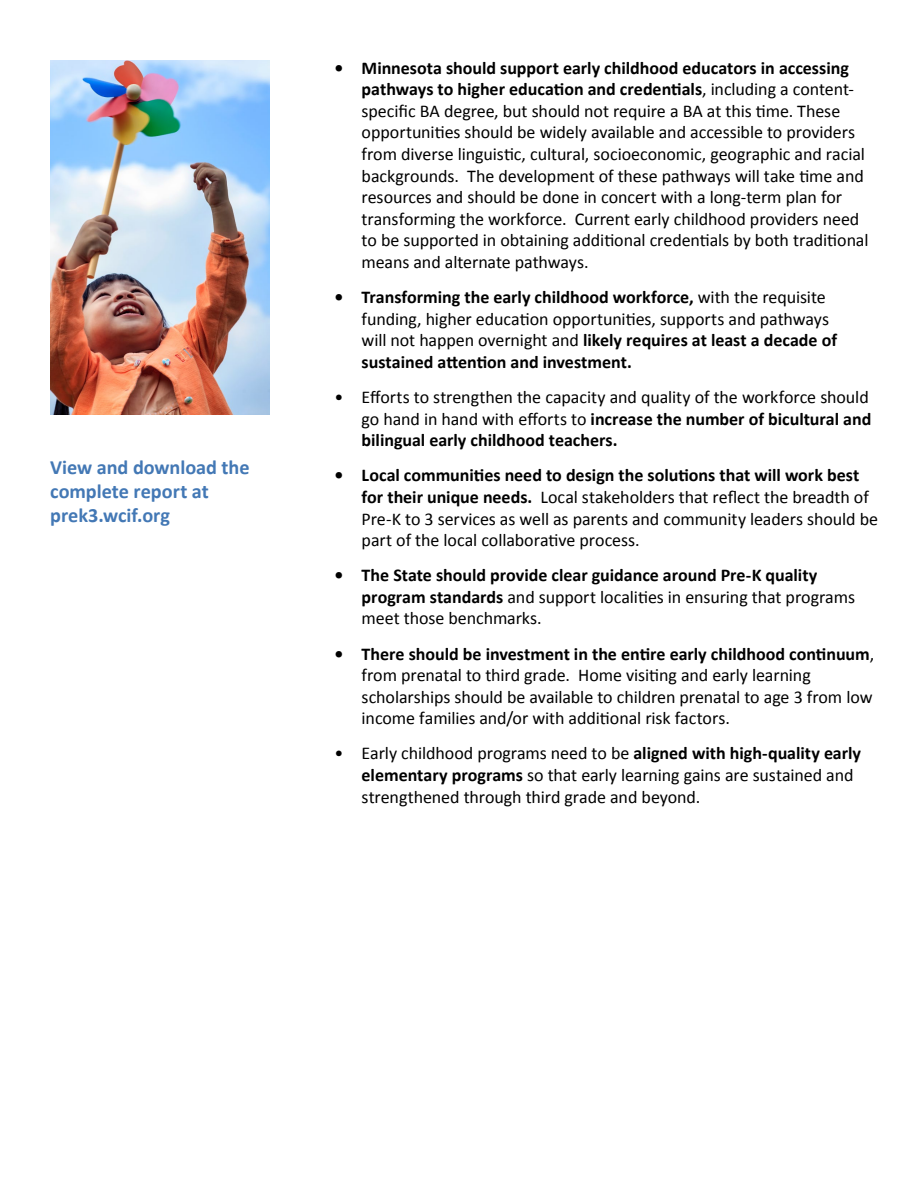
<style>
.page{position:relative;width:918px;height:1188px;background:#fff}
.page>*{position:absolute;margin:0;border:0;box-sizing:border-box;transform-origin:0 0}
.Sidebar_copy{font:700 20.25px/24.3px "Calibri";color:#4378b5}
.t1{font:18px/21.6px "Calibri";letter-spacing:-.005em;color:#000}
.t2{font:700 18px/21.6px "Calibri";color:#000}
.s1{font-weight:700}
.s2{font-weight:400}
</style>
<div class="page">
<img style="left:50px;top:60px;width:220px;height:354px">
<p class="Sidebar_copy" style="left:50px;top:454px;width:201px">View and download the complete report at prek3.wcif.org</p>
<p class="t1" style="left:362px;top:56px;width:508px;text-indent:-27px"><span class="s1">• Minnesota should support early childhood educators in accessing pathways to higher education and credentials</span>, including a content&shy;specific BA degree, but should not require a BA at this time. These opportunities should be widely available and accessible to providers from diverse linguistic, cultural, socioeconomic, geographic and racial backgrounds. The development of these pathways will take time and resources and should be done in concert with a long-term plan for transforming the workforce. Current early childhood providers need to be supported in obtaining additional credentials by both traditional means and alternate pathways.</p>
<p class="t2" style="left:362px;top:286px;width:477px;text-indent:-27px">• Transforming the early childhood workforce, <span class="s2">with the requisite funding, higher education opportunities, supports and pathways will not happen overnight and</span> likely requires at least a decade of sustained attention and investment.</p>
<p class="t1" style="left:362px;top:386px;width:511px;text-indent:-27px">• Efforts to strengthen the capacity and quality of the workforce should go hand in hand with efforts to <span class="s1">increase the number of bicultural and bilingual early childhood teachers.</span></p>
<p class="t1" style="left:362px;top:464px;width:518px;text-indent:-27px"><span class="s1">• Local communities need to design the solutions that will work best for their unique needs.</span> Local stakeholders that reflect the breadth of Pre-K to 3 services as well as parents and community leaders should be part of the local collaborative process.</p>
<p class="t2" style="left:362px;top:564px;width:495px;text-indent:-27px">• The State should provide clear guidance around Pre-K quality program standards <span class="s2">and support localities in ensuring that programs meet those benchmarks.</span></p>
<p class="t1" style="left:362px;top:642px;width:514px;text-indent:-27px"><span class="s1">• There should be investment in the entire early childhood continuum</span>, from prenatal to third grade. Home visiting and early learning scholarships should be available to children prenatal to age 3 from low income families and/or with additional risk factors.</p>
<p class="t1" style="left:362px;top:742px;width:501px;text-indent:-27px">• Early childhood programs need to be <span class="s1">aligned with high-quality early elementary programs</span> so that early learning gains are sustained and strengthened through third grade and beyond.</p>
</div>
